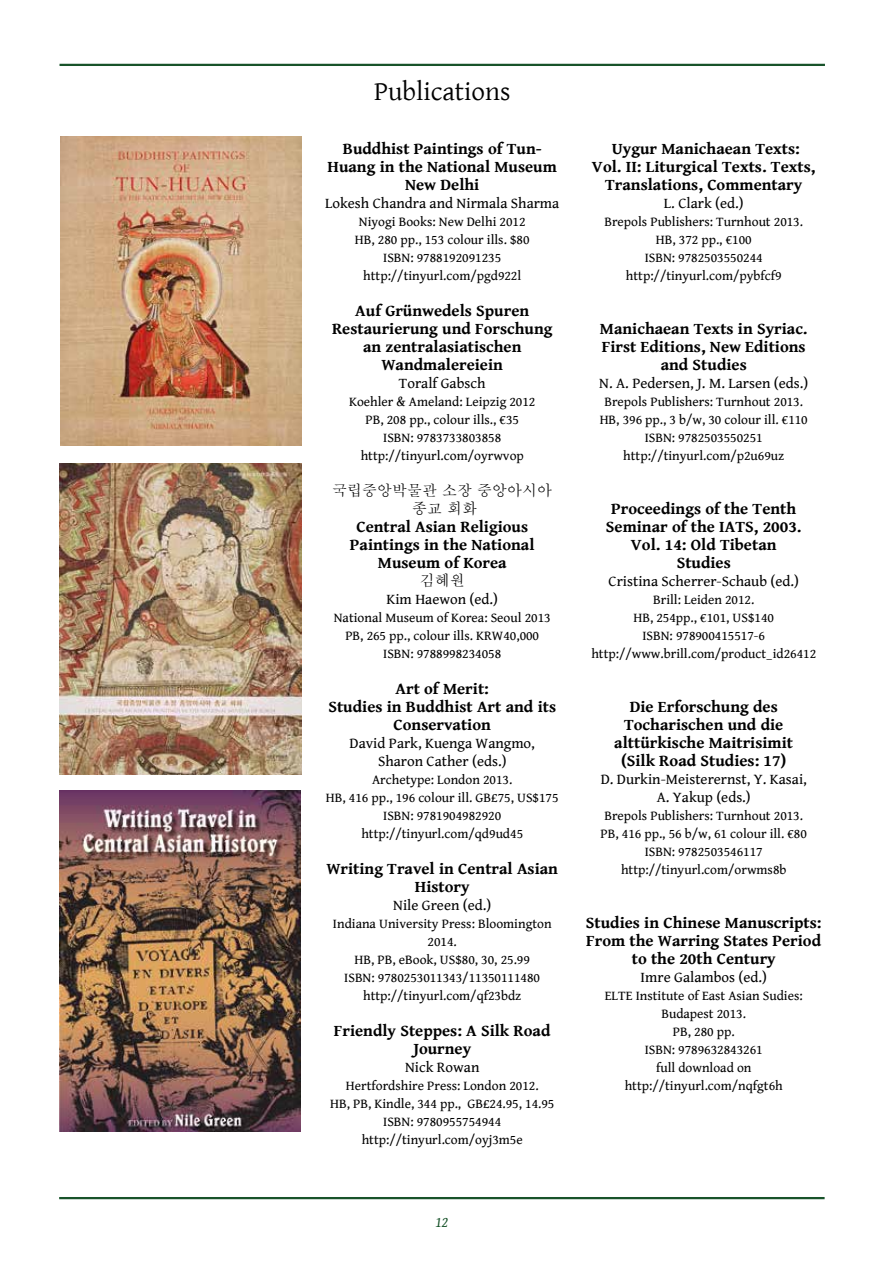
<style>
.page{position:relative;width:893px;height:1263px;background:#fff}
.page>*{position:absolute;margin:0;border:0;box-sizing:border-box;transform-origin:0 0}
.t1{font:27px "Gentium";color:#000}
.t2{font:700 16.5px/18px "Gentium Book Basic";color:#000;text-align:center}
.t3{font:15px/18px "Gentium Book Basic";color:#000;text-align:center}
.t4{font:500 15px/18px "Adobe Myungjo Std";color:#000;text-align:center}
.t5{font:italic 15px "Gentium Book Basic";color:#18532a}
.t6{font:13.5px/18px "Gentium Book Basic";color:#000;text-align:center}
</style>
<div class="page">
<hr style="left:60px;top:64px;width:765px;height:2px;background:#18532a">
<hr style="left:59px;top:1197px;width:766px;height:2px;background:#18532a">
<img style="left:60px;top:137px;width:241px;height:309px">
<img style="left:60px;top:463px;width:241px;height:311px">
<img style="left:60px;top:790px;width:240px;height:341px">
<h1 class="t1" style="left:374px;top:71px;width:138px">Publications</h1>
<p class="t2" style="left:328px;top:139px;width:231px">Buddhist Paintings of Tun-<br>Huang in the National Museum<br>New Delhi</p>
<p class="t3" style="left:325px;top:193px;width:236px">Lokesh Chandra and Nirmala Sharma</p>
<p class="t6" style="left:355px;top:212px;width:176px">Niyogi Books: New Delhi 2012<br>HB, 280 pp., 153 colour ills. $80<br>ISBN: 9788192091235 http://tinyurl.com/pgd922l</p>
<p class="t2" style="left:332px;top:301px;width:222px">Auf Grünwedels Spuren<br>Restaurierung und Forschung an zentralasiatischen<br>Wandmalereiein</p>
<p class="t3" style="left:399px;top:373px;width:88px">Toralf Gabsch</p>
<p class="t6" style="left:349px;top:392px;width:188px">Koehler &amp; Ameland: Leipzig 2012<br>PB, 208 pp., colour ills., €35<br>ISBN: 9783733803858 http://tinyurl.com/oyrwvop</p>
<p class="t4" style="left:332px;top:481px;width:221px">국립중앙박물관 소장 중앙아시아 종교 회화</p>
<p class="t2" style="left:350px;top:517px;width:186px">Central Asian Religious<br>Paintings in the National<br>Museum of Korea</p>
<p class="t4" style="left:420px;top:571px;width:46px">김혜원</p>
<p class="t3" style="left:387px;top:589px;width:113px">Kim Haewon (ed.)</p>
<p class="t6" style="left:334px;top:608px;width:218px">National Museum of Korea: Seoul 2013<br>PB, 265 pp., colour ills. KRW40,000<br>ISBN: 9788998234058</p>
<p class="t2" style="left:328px;top:679px;width:229px">Art of Merit:<br>Studies in Buddhist Art and its<br>Conservation</p>
<p class="t3" style="left:350px;top:733px;width:187px">David Park, Kuenga Wangmo,<br>Sharon Cather (eds.)</p>
<p class="t6" style="left:326px;top:770px;width:234px">Archetype: London 2013.<br>HB, 416 pp., 196 colour ill. GB£75, US$175<br>ISBN: 9781904982920 http://tinyurl.com/qd9ud45</p>
<p class="t2" style="left:326px;top:859px;width:233px">Writing Travel in Central Asian<br>History</p>
<p class="t3" style="left:393px;top:895px;width:100px">Nile Green (ed.)</p>
<p class="t6" style="left:333px;top:914px;width:220px">Indiana University Press: Bloomington<br>2014.<br>HB, PB, eBook, US$80, 30, 25.99<br>ISBN: 9780253011343/11350111480 http://tinyurl.com/qf23bdz</p>
<p class="t2" style="left:334px;top:1021px;width:218px">Friendly Steppes: A Silk Road<br>Journey</p>
<p class="t3" style="left:405px;top:1057px;width:76px">Nick Rowan</p>
<p class="t6" style="left:330px;top:1076px;width:226px">Hertfordshire Press: London 2012.<br>HB, PB, Kindle, 344 pp., GB£24.95, 14.95<br>ISBN: 9780955754944 http://tinyurl.com/oyj3m5e</p>
<p class="t2" style="left:592px;top:139px;width:225px">Uygur Manichaean Texts:<br>Vol. II: Liturgical Texts. Texts,<br>Translations, Commentary</p>
<p class="t3" style="left:664px;top:193px;width:81px">L. Clark (ed.)</p>
<p class="t6" style="left:604px;top:212px;width:200px">Brepols Publishers: Turnhout 2013.<br>HB, 372 pp., €100<br>ISBN: 9782503550244 http://tinyurl.com/pybfcf9</p>
<p class="t2" style="left:600px;top:319px;width:209px">Manichaean Texts in Syriac.<br>First Editions, New Editions and Studies</p>
<p class="t3" style="left:599px;top:373px;width:210px">N. A. Pedersen, J. M. Larsen (eds.)</p>
<p class="t6" style="left:600px;top:392px;width:210px">Brepols Publishers: Turnhout 2013.<br>HB, 396 pp., 3 b/w, 30 colour ill. €110<br>ISBN: 9782503550251 http://tinyurl.com/p2u69uz</p>
<p class="t2" style="left:606px;top:499px;width:197px">Proceedings of the Tenth<br>Seminar of the IATS, 2003.<br>Vol. 14: Old Tibetan<br>Studies</p>
<p class="t3" style="left:609px;top:571px;width:192px">Cristina Scherrer-Schaub (ed.)</p>
<p class="t6" style="left:591px;top:590px;width:226px">Brill: Leiden 2012.<br>HB, 254pp., €101, US$140<br>ISBN: 978900415517-6 http://www.brill.com/product_id26412</p>
<p class="t2" style="left:614px;top:697px;width:180px">Die Erforschung des<br>Tocharischen und die alttürkische Maitrisimit (Silk Road Studies: 17)</p>
<p class="t3" style="left:601px;top:769px;width:208px">D. Durkin-Meisterernst, Y. Kasai,<br>A. Yakup (eds.)</p>
<p class="t6" style="left:600px;top:806px;width:208px">Brepols Publishers: Turnhout 2013.<br>PB, 416 pp., 56 b/w, 61 colour ill. €80<br>ISBN: 9782503546117 http://tinyurl.com/orwms8b</p>
<p class="t2" style="left:586px;top:913px;width:237px">Studies in Chinese Manuscripts:<br>From the Warring States Period to the 20th Century</p>
<p class="t3" style="left:641px;top:967px;width:128px">Imre Galambos (ed.)</p>
<p class="t6" style="left:605px;top:986px;width:199px">ELTE Institute of East Asian Sudies:<br>Budapest 2013.<br>PB, 280 pp.<br>ISBN: 9789632843261<br>full download on http://tinyurl.com/nqfgt6h</p>
<p class="t5" style="left:436px;top:1211px;width:14px">12</p>
</div>
